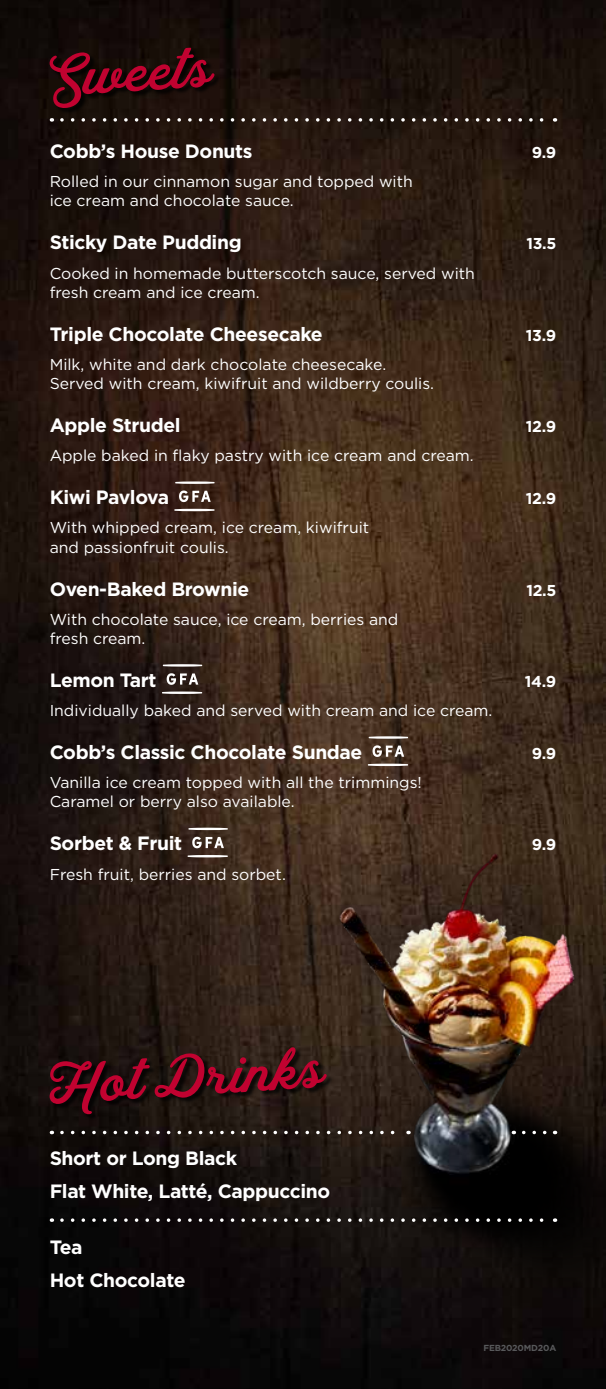
<style>
.page{position:relative;width:606px;height:1389px;background:#fff}
.page>*{position:absolute;margin:0;border:0;box-sizing:border-box;transform-origin:0 0}
.t1{font:54.43px "Hanley Script";color:#c10230}
.t2{font:700 19.25px/33.1px "Gotham";letter-spacing:-.02em;color:#fff}
.t3{font:15.75px/19.2px "Gotham";color:#fff}
.t4{font:700 15.75px "Gotham";letter-spacing:-.02em;color:#fff}
.t5{font:700 8.75px "Gotham";letter-spacing:-.02em;color:#58595b}
</style>
<div class="page">
<img style="left:0;top:0;width:605px;height:1389px">
<img style="left:308px;top:763px;width:297px;height:568px">
<svg style="left:62px;top:1131px;width:340px;height:3px"></svg>
<svg style="left:523px;top:1131px;width:32px;height:3px"></svg>
<svg style="left:179px;top:491px;width:31px;height:11px"></svg>
<svg style="left:174px;top:509px;width:40px;height:2px"></svg>
<svg style="left:175px;top:481px;width:39px;height:3px"></svg>
<svg style="left:166px;top:673px;width:32px;height:12px"></svg>
<svg style="left:162px;top:692px;width:40px;height:2px"></svg>
<svg style="left:163px;top:664px;width:39px;height:3px"></svg>
<svg style="left:372px;top:745px;width:32px;height:12px"></svg>
<svg style="left:367px;top:764px;width:41px;height:2px"></svg>
<svg style="left:368px;top:736px;width:40px;height:3px"></svg>
<svg style="left:192px;top:837px;width:32px;height:11px"></svg>
<svg style="left:187px;top:855px;width:41px;height:2px"></svg>
<svg style="left:188px;top:828px;width:40px;height:2px"></svg>
<div style="left:51px;top:48px;width:170px;height:67px;background:#000;opacity:.75"></div>
<div style="left:51px;top:1048px;width:282px;height:73px;background:#000;opacity:.75"></div>
<svg style="left:62px;top:118px;width:493px;height:4px;background:#514742"></svg>
<svg style="left:62px;top:1218px;width:493px;height:4px;background:#43403f"></svg>
<h1 class="t1" style="left:46px;top:43px;width:164px;rotate:-4deg">Sweets</h1>
<p class="t2" style="left:50px;top:135px;width:204px">Cobb’s House Donuts</p>
<p class="t4" style="left:531px;top:142px;width:26px">9.9</p>
<p class="t3" style="left:50px;top:172px;width:364px">Rolled in our cinnamon sugar and topped with ice cream and chocolate sauce.</p>
<p class="t2" style="left:50px;top:226px;width:193px">Sticky Date Pudding</p>
<p class="t4" style="left:526px;top:233px;width:31px">13.5</p>
<p class="t3" style="left:50px;top:263px;width:426px">Cooked in homemade butterscotch sauce, served with fresh cream and ice cream.</p>
<p class="t2" style="left:50px;top:317px;width:274px">Triple Chocolate Cheesecake</p>
<p class="t4" style="left:525px;top:325px;width:32px">13.9</p>
<p class="t3" style="left:50px;top:354px;width:385px">Milk, white and dark chocolate cheesecake.<br>Served with cream, kiwifruit and wildberry coulis.</p>
<p class="t2" style="left:50px;top:409px;width:132px">Apple Strudel</p>
<p class="t4" style="left:525px;top:416px;width:32px">12.9</p>
<p class="t3" style="left:50px;top:446px;width:425px">Apple baked in flaky pastry with ice cream and cream.</p>
<p class="t2" style="left:50px;top:481px;width:121px">Kiwi Pavlova</p>
<p class="t4" style="left:525px;top:488px;width:32px">12.9</p>
<p class="t3" style="left:50px;top:518px;width:321px">With whipped cream, ice cream, kiwifruit and passionfruit coulis.</p>
<p class="t2" style="left:50px;top:572px;width:201px">Oven-Baked Brownie</p>
<p class="t4" style="left:526px;top:580px;width:31px">12.5</p>
<p class="t3" style="left:50px;top:609px;width:350px">With chocolate sauce, ice cream, berries and fresh cream.</p>
<p class="t2" style="left:50px;top:663px;width:108px">Lemon Tart</p>
<p class="t4" style="left:524px;top:671px;width:33px">14.9</p>
<p class="t3" style="left:50px;top:701px;width:444px">Individually baked and served with cream and ice cream.</p>
<p class="t2" style="left:50px;top:736px;width:314px">Cobb’s Classic Chocolate Sundae</p>
<p class="t4" style="left:531px;top:743px;width:26px">9.9</p>
<p class="t3" style="left:50px;top:773px;width:373px">Vanilla ice cream topped with all the trimmings!<br>Caramel or berry also available.</p>
<p class="t2" style="left:50px;top:827px;width:134px">Sorbet &amp; Fruit</p>
<p class="t4" style="left:531px;top:834px;width:26px">9.9</p>
<p class="t3" style="left:50px;top:864px;width:237px">Fresh fruit, berries and sorbet.</p>
<h1 class="t1" style="left:46px;top:1051px;width:276px;rotate:-4deg">Hot Drinks</h1>
<p class="t2" style="left:50px;top:1142px;width:282px">Short or Long Black<br>Flat White, Latté, Cappuccino</p>
<p class="t2" style="left:50px;top:1231px;width:137px">Tea<br>Hot Chocolate</p>
<p class="t5" style="left:483px;top:1342px;width:74px">FEB2020MD20A</p>
</div>
